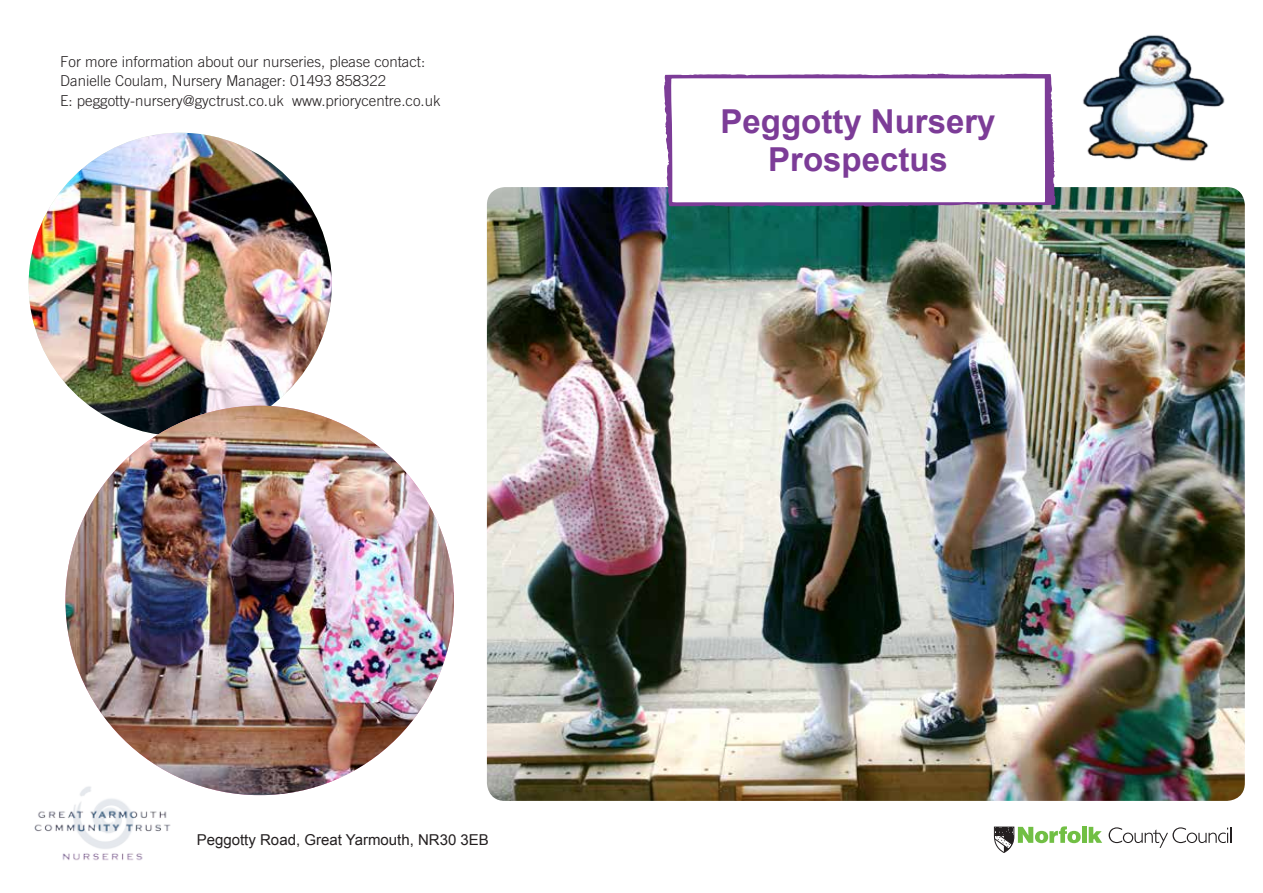
<style>
.page{position:relative;width:1263px;height:893px;background:#fff}
.page>*{position:absolute;margin:0;border:0;box-sizing:border-box;transform-origin:0 0}
.t1{font:700 33px/37.5px "Arial";color:#7c3c97;text-align:center}
.t2{font:300 15px/19.5px "Trade Gothic";color:#231f20}
.t3{font:15px "Arial";color:#231f20}
</style>
<div class="page">
<img style="left:29px;top:133px;width:303px;height:303px;border-radius:152px">
<img style="left:65px;top:406px;width:389px;height:389px">
<img style="left:34px;top:781px;width:140px;height:80px">
<div style="left:1082px;top:827px;width:5px;height:16px;background:#71bf44"></div>
<svg style="left:1089px;top:827px;width:13px;height:16px"></svg>
<svg style="left:1108px;top:827px;width:123px;height:21px"></svg>
<svg style="left:994px;top:826px;width:87px;height:27px"></svg>
<img style="left:487px;top:187px;width:758px;height:614px">
<img style="left:1083px;top:35px;width:142px;height:126px">
<svg style="left:663px;top:73px;width:394px;height:134px"></svg>
<p class="t2" style="left:60px;top:51px;width:382px">For more information about our nurseries, please contact:<br>Danielle Coulam, Nursery Manager: 01493 858322<br>E: peggotty-nursery@gyctrust.co.uk www.priorycentre.co.uk</p>
<h1 class="t1" style="left:720px;top:104px;width:277px">Peggotty Nursery<br>Prospectus</h1>
<p class="t3" style="left:197px;top:830px;width:294px">Peggotty Road, Great Yarmouth, NR30 3EB</p>
</div>
